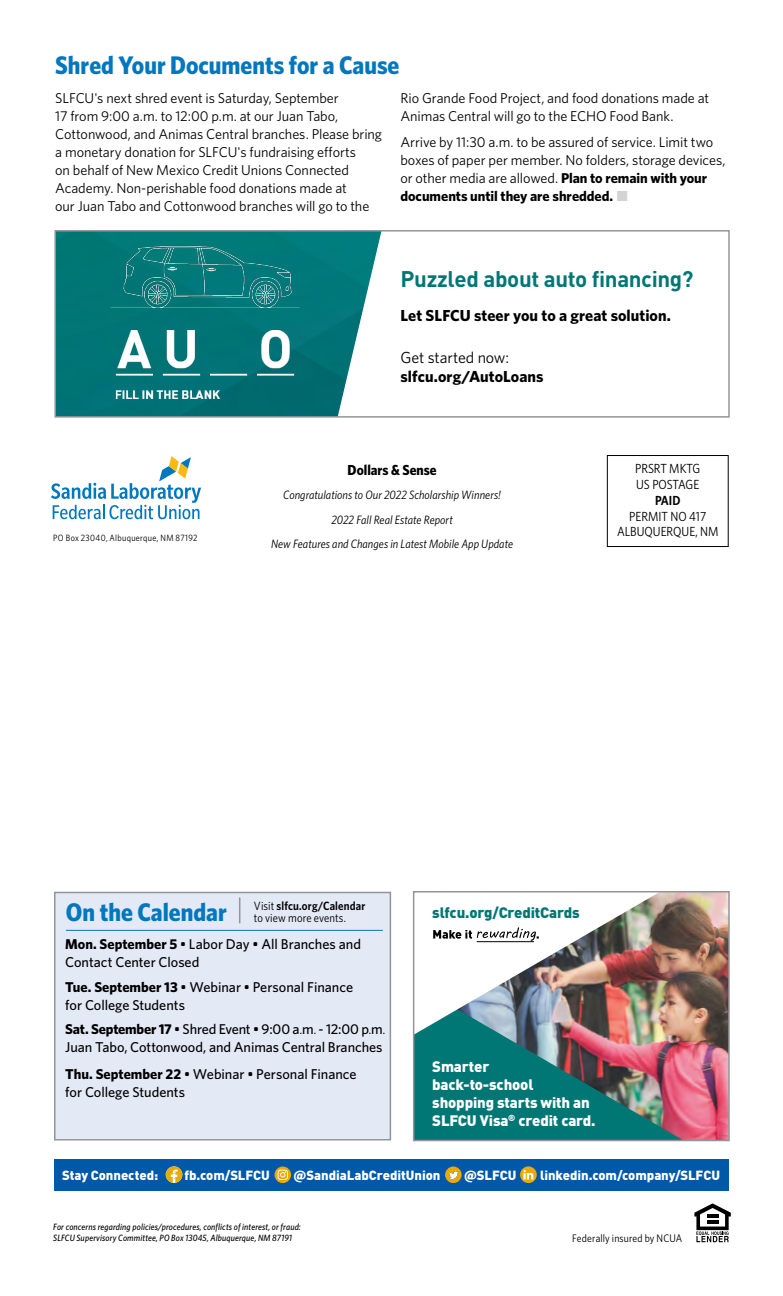
<style>
.page{position:relative;width:783px;height:1296px;background:#fff}
.page>*{position:absolute;margin:0;border:0;box-sizing:border-box;transform-origin:0 0}
.t1{font:700 25.5px "Whitney Narrow";color:#0077be}
.t2{font:700 22.35px "DIN Pro";letter-spacing:-.015em;color:#007774}
.t3{font:700 15.9px "Whitney";letter-spacing:.005em;color:#000}
.t4{font:15.9px "Whitney";letter-spacing:-.005em;color:#000}
.t5{font:900 15px/18px "DIN Pro";letter-spacing:-.01em;color:#fff}
.t6{font:900 15px "DIN Pro";letter-spacing:-.01em;color:#007774}
.t7{font:700 14.55px "Whitney Narrow";color:#000}
.t8{font:14.25px/18px "Whitney";letter-spacing:-.005em;color:#000}
.t9{font:500 14.25px/18px "Whitney";letter-spacing:-.005em;color:#000}
.t10{font:900 13.2px "DIN Pro";letter-spacing:-.005em;color:#fff}
.t11{font:13.2px/15.9px "Whitney Narrow";color:#000}
.t12{font:600 13.2px "Whitney Narrow";color:#000}
.t13{font:italic 12.15px/24.2px "Whitney Narrow";letter-spacing:.005em;color:#000;text-align:center}
.t14{font:12px/12px "Whitney Narrow";letter-spacing:.005em;color:#000}
.t15{font:10.95px "Whitney Narrow";letter-spacing:.01em;color:#000}
.t16{font:italic 500 9.15px/10.9px "Whitney Narrow";letter-spacing:.015em;color:#000}
.t17{font:9.15px "Whitney Narrow";letter-spacing:.04em;color:#000}
.s1{font-weight:700}
.s2{color:#d1d3d4}
.s3{font-weight:700;font-size:25.5px;color:#0077be}
.s4{font-weight:600}
.s5{font-size:10.5px}
</style>
<div class="page">
<div style="left:607px;top:455px;width:121px;height:92px;border:1px solid #000"></div>
<svg style="left:51px;top:456px;width:150px;height:63px"></svg>
<svg style="left:694px;top:1203px;width:37px;height:39px"></svg>
<hr style="left:707px;top:1214px;width:11px;height:4px;background:#000">
<div style="left:54px;top:1160px;width:675px;height:31px;background:#0058a9"></div>
<svg style="left:445px;top:1167px;width:17px;height:16px"></svg>
<svg style="left:166px;top:1166px;width:16px;height:17px"></svg>
<svg style="left:275px;top:1167px;width:16px;height:16px"></svg>
<svg style="left:278px;top:1170px;width:10px;height:10px"></svg>
<svg style="left:520px;top:1166px;width:17px;height:17px"></svg>
<svg style="left:523px;top:1170px;width:10px;height:9px"></svg>
<div style="left:54px;top:892px;width:337px;height:249px;background:#e4e9f6;border:2px solid #939598"></div>
<hr style="left:66px;top:930px;width:317px;height:1px;background:#0077be">
<svg style="left:239px;top:897px;width:1px;height:26px"></svg>
<img style="left:660px;top:894px;width:67px;height:244px">
<img style="left:416px;top:984px;width:268px;height:154px">
<div style="left:413px;top:891px;width:317px;height:250px;border:2px solid #939598"></div>
<img style="left:57px;top:233px;width:324px;height:182px">
<img style="left:96px;top:233px;width:217px;height:178px">
<div style="left:54px;top:230px;width:676px;height:188px;border:2px solid #939598"></div>
<img style="left:414px;top:892px;width:246px;height:143px">
<hr style="left:477px;top:941px;width:57px;height:1px;background:#000">
<h1 class="t1" style="left:55px;top:48px;width:346px">Shred Your Documents for a Cause</h1>
<p class="t8" style="left:55px;top:89px;width:328px">SLFCU's next shred event is Saturday, September<br>17 from 9:00 a.m. to 12:00 p.m. at our Juan Tabo, Cottonwood, and Animas Central branches. Please bring a monetary donation for SLFCU's fundraising efforts<br>on behalf of New Mexico Credit Unions Connected Academy. Non-perishable food donations made at<br>our Juan Tabo and Cottonwood branches will go to the</p>
<p class="t8" style="left:400px;top:89px;width:310px">Rio Grande Food Project, and food donations made at<br>Animas Central will go to the ECHO Food Bank.</p>
<p class="t8" style="left:400px;top:133px;width:327px">Arrive by 11:30 a.m. to be assured of service. Limit two boxes of paper per member. No folders, storage devices, or other media are allowed. <span class="s1">Plan to remain with your documents until they are shredded.</span> <span class="s2">■</span></p>
<h2 class="t2" style="left:400px;top:262px;width:294px">Puzzled about auto financing?</h2>
<p class="t3" style="left:400px;top:304px;width:272px">Let SLFCU steer you to a great solution.</p>
<p class="t4" style="left:400px;top:347px;width:110px">Get started now:</p>
<p class="t3" style="left:400px;top:366px;width:145px">slfcu.org/AutoLoans</p>
<p class="t17" style="left:53px;top:532px;width:146px">PO Box 23040, Albuquerque, NM 87192</p>
<p class="t7" style="left:348px;top:461px;width:90px">Dollars &amp; Sense</p>
<p class="t13" style="left:271px;top:483px;width:243px">Congratulations to Our 2022 Scholarship Winners!<br>2022 Fall Real Estate Report<br>New Features and Changes in Latest Mobile App Update</p>
<p class="t11" style="left:635px;top:460px;width:67px">PRSRT MKTG<br>US POSTAGE</p>
<p class="t12" style="left:655px;top:491px;width:27px">PAID</p>
<p class="t11" style="left:617px;top:508px;width:103px;text-align:center">PERMIT NO 417<br>ALBUQUERQUE, NM</p>
<p class="t14" style="left:254px;top:899px;width:113px;text-indent:-188px"><span class="s3">On the Calendar</span> Visit <span class="s4">slfcu.org/Calendar </span>to view more events.</p>
<p class="t9" style="left:65px;top:935px;width:297px"><span class="s1">Mon. September 5</span> • Labor Day • All Branches and<br>Contact Center Closed</p>
<p class="t9" style="left:65px;top:978px;width:289px"><span class="s1">Tue. September 13</span> • Webinar • Personal Finance for College Students</p>
<p class="t9" style="left:65px;top:1020px;width:321px"><span class="s1">Sat. September 17</span> • Shred Event • 9:00 a<span class="s5">.</span>m<span class="s5">.</span> - 12:00 p<span class="s5">.</span>m<span class="s5">.<br></span>Juan Tabo, Cottonwood, and Animas Central Branches</p>
<p class="t9" style="left:65px;top:1065px;width:293px"><span class="s1">Thu. September 22</span> • Webinar • Personal Finance for College Students</p>
<p class="t6" style="left:432px;top:901px;width:149px">slfcu.org/CreditCards</p>
<p class="t5" style="left:432px;top:1057px;width:165px">Smarter<br>back-to-school shopping starts with an<br>SLFCU Visa<sup>®</sup> credit card.</p>
<p class="t10" style="left:62px;top:1164px;width:97px">Stay Connected:</p>
<p class="t10" style="left:184px;top:1164px;width:87px">fb.com/SLFCU</p>
<p class="t10" style="left:293px;top:1164px;width:149px">@SandiaLabCreditUnion</p>
<p class="t10" style="left:464px;top:1164px;width:54px">@SLFCU</p>
<p class="t10" style="left:540px;top:1164px;width:181px">linkedin.com/company/SLFCU</p>
<p class="t16" style="left:53px;top:1221px;width:249px">For concerns regarding policies/procedures, conflicts of interest, or fraud:<br>SLFCU Supervisory Committee, PO Box 13045, Albuquerque, NM 87191</p>
<p class="t15" style="left:572px;top:1231px;width:111px">Federally insured by NCUA</p>
</div>
